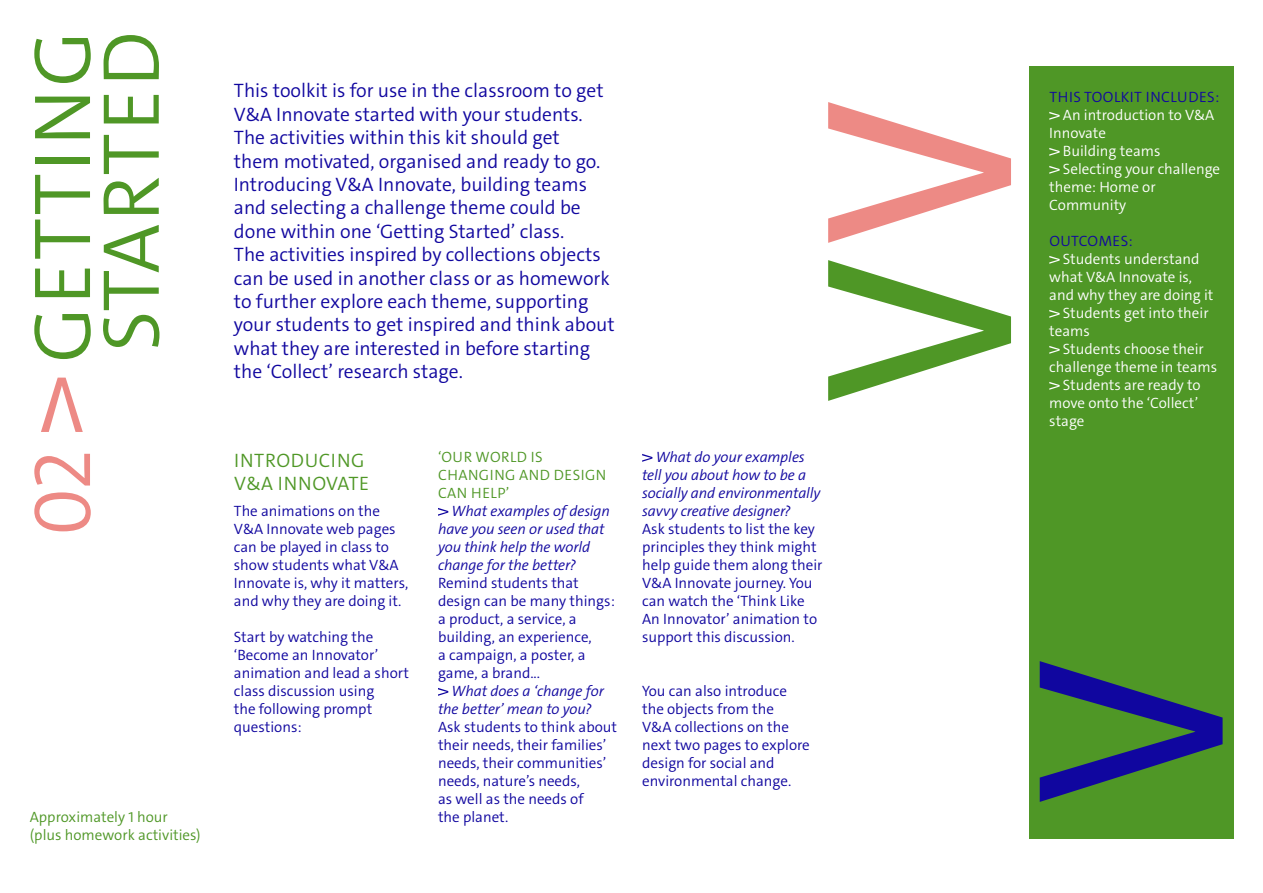
<style>
.page{position:relative;width:1263px;height:893px;background:#fff}
.page>*{position:absolute;margin:0;border:0;box-sizing:border-box;transform-origin:0 0}
.t1{font:300 81.45px/68.7px "V&A The Sans C6 s";letter-spacing:.03em;color:#4f9726;text-align:right}
.t2{font:300 19.5px/23.4px "V&A The Sans C6 s";color:#10069f}
.t3{font:300 19.5px/23.4px "V&A The Sans C6 s";letter-spacing:.03em;color:#4f9726}
.t4{font:300 15px/18px "V&A The Sans C6 s";color:#10069f}
.t5{font:300 15px "V&A The Sans C6 s";color:#fff}
.t6{font:italic 300 15px/18px "V&A The Sans C6 s";letter-spacing:-.01em;color:#10069f}
.t7{font:300 15px/18px "V&A The Sans C6 s";color:#4f9726}
.t8{font:300 15px/18px "V&A The Sans C6 s";letter-spacing:.03em;color:#4f9726}
.t9{font:300 15px "V&A The Sans C6 s";letter-spacing:.03em;color:#10069f}
.s1{color:#ed8a85}
</style>
<div class="page">
<div style="left:1029px;top:66px;width:204px;height:773px;background:#4f9726"></div>
<svg style="left:438px;top:508px;width:10px;height:8px"></svg>
<svg style="left:438px;top:688px;width:10px;height:8px"></svg>
<svg style="left:1049px;top:112px;width:10px;height:8px"></svg>
<svg style="left:1049px;top:148px;width:10px;height:8px"></svg>
<svg style="left:1049px;top:166px;width:10px;height:8px"></svg>
<svg style="left:1049px;top:256px;width:10px;height:8px"></svg>
<svg style="left:1049px;top:310px;width:10px;height:8px"></svg>
<svg style="left:1049px;top:346px;width:10px;height:8px"></svg>
<svg style="left:1049px;top:382px;width:10px;height:8px"></svg>
<svg style="left:41px;top:378px;width:42px;height:54px"></svg>
<svg style="left:1040px;top:661px;width:182px;height:141px"></svg>
<svg style="left:828px;top:102px;width:183px;height:141px"></svg>
<svg style="left:828px;top:260px;width:183px;height:141px"></svg>
<svg style="left:642px;top:454px;width:10px;height:8px"></svg>
<h1 class="t1" style="left:29px;top:536px;width:507px;rotate:-90deg"><span class="s1">02</span> GETTING<br>STARTED</h1>
<p class="t7" style="left:30px;top:808px;width:173px">Approximately 1 hour (plus homework activities)</p>
<p class="t2" style="left:234px;top:79px;width:382px">This toolkit is for use in the classroom to get V&amp;A Innovate started with your students.<br>The activities within this kit should get<br>them motivated, organised and ready to go.<br>Introducing V&amp;A Innovate, building teams and selecting a challenge theme could be done within one ‘Getting Started’ class.<br>The activities inspired by collections objects can be used in another class or as homework to further explore each theme, supporting your students to get inspired and think about what they are interested in before starting the ‘Collect’ research stage.</p>
<h2 class="t3" style="left:234px;top:449px;width:137px">INTRODUCING<br>V&amp;A INNOVATE</h2>
<p class="t4" style="left:234px;top:502px;width:176px">The animations on the<br>V&amp;A Innovate web pages can be played in class to show students what V&amp;A<br>Innovate is, why it matters, and why they are doing it.</p>
<p class="t4" style="left:234px;top:628px;width:177px">Start by watching the ‘Become an Innovator’ animation and lead a short class discussion using<br>the following prompt questions:</p>
<p class="t8" style="left:438px;top:448px;width:170px">‘OUR WORLD IS<br>CHANGING AND DESIGN<br>CAN HELP’</p>
<p class="t6" style="left:438px;top:502px;width:173px;text-indent:14px">What examples of design have you seen or used that you think help the world change for the better?</p>
<p class="t4" style="left:438px;top:574px;width:178px">Remind students that design can be many things: a product, a service, a building, an experience,<br>a campaign, a poster, a game, a brand...</p>
<p class="t6" style="left:438px;top:682px;width:167px;text-indent:14px">What does a ‘change for the better’ mean to you?</p>
<p class="t4" style="left:438px;top:718px;width:181px">Ask students to think about their needs, their families’ needs, their communities’ needs, nature’s needs,<br>as well as the needs of<br>the planet.</p>
<p class="t6" style="left:642px;top:448px;width:180px;text-indent:14px">What do your examples tell you about how to be a socially and environmentally savvy creative designer?</p>
<p class="t4" style="left:642px;top:520px;width:182px">Ask students to list the key principles they think might help guide them along their<br>V&amp;A Innovate journey. You can watch the ‘Think Like<br>An Innovator’ animation to support this discussion.</p>
<p class="t4" style="left:642px;top:682px;width:169px">You can also introduce the objects from the<br>V&amp;A collections on the next two pages to explore design for social and environmental change.</p>
<p class="t9" style="left:1049px;top:87px;width:171px">THIS TOOLKIT INCLUDES:</p>
<p class="t5" style="left:1063px;top:105px;width:153px">An introduction to V&amp;A</p>
<p class="t5" style="left:1049px;top:123px;width:58px">Innovate</p>
<p class="t5" style="left:1063px;top:141px;width:99px">Building teams</p>
<p class="t5" style="left:1063px;top:159px;width:159px">Selecting your challenge</p>
<p class="t5" style="left:1049px;top:177px;width:108px">theme: Home or</p>
<p class="t5" style="left:1049px;top:195px;width:78px">Community</p>
<p class="t9" style="left:1049px;top:231px;width:85px">OUTCOMES:</p>
<p class="t5" style="left:1063px;top:249px;width:138px">Students understand</p>
<p class="t5" style="left:1049px;top:267px;width:144px">what V&amp;A Innovate is,</p>
<p class="t5" style="left:1049px;top:285px;width:166px">and why they are doing it</p>
<p class="t5" style="left:1063px;top:303px;width:147px">Students get into their</p>
<p class="t5" style="left:1049px;top:321px;width:42px">teams</p>
<p class="t5" style="left:1063px;top:339px;width:142px">Students choose their</p>
<p class="t5" style="left:1049px;top:357px;width:170px">challenge theme in teams</p>
<p class="t5" style="left:1063px;top:375px;width:139px">Students are ready to</p>
<p class="t5" style="left:1049px;top:393px;width:150px">move onto the ‘Collect’</p>
<p class="t5" style="left:1049px;top:411px;width:37px">stage</p>
</div>
